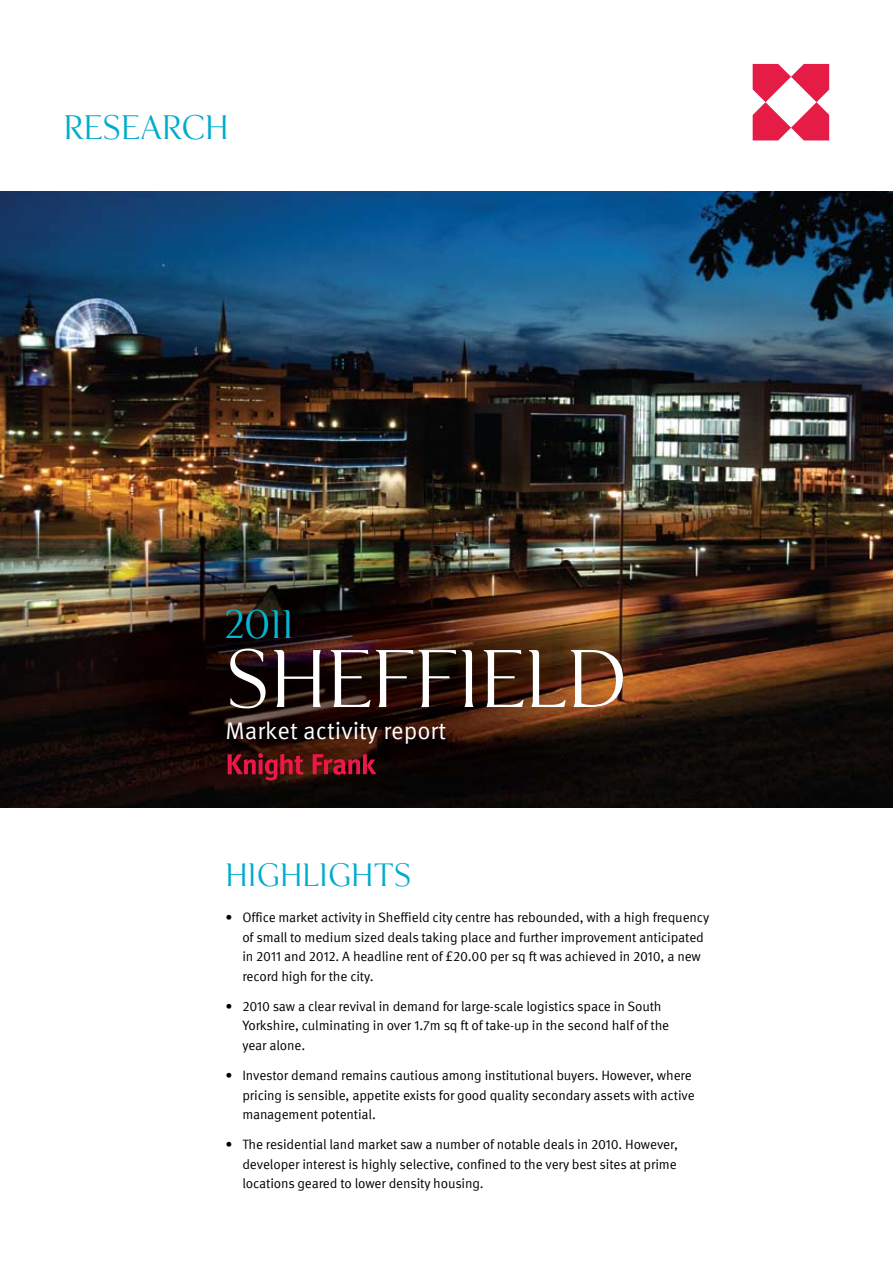
<style>
.page{position:relative;width:893px;height:1263px;background:#fff}
.page>*{position:absolute;margin:0;border:0;box-sizing:border-box;transform-origin:0 0}
.t1{font:72px "KF Display";color:#fff}
.t2{font:36px "KF Display";color:#00b8d4}
.t3{font:30px "KF Display";color:#00accd}
.t4{font:28.5px "KF Display";color:#00accd}
.t5{font:24px "KF Meta OT";color:#fff}
.t6{font:13.5px/19.5px "KF Meta OT";letter-spacing:-.01em;color:#000}
</style>
<div class="page">
<img style="left:0;top:191px;width:893px;height:617px">
<svg style="left:228px;top:753px;width:148px;height:27px"></svg>
<svg style="left:753px;top:64px;width:76px;height:76px"></svg>
<h3 class="t3" style="left:64px;top:109px;width:166px">RESEARCH</h3>
<h2 class="t2" style="left:225px;top:603px;width:70px">2011</h2>
<h1 class="t1" style="left:225px;top:637px;width:403px">SHEFFIELD</h1>
<h3 class="t5" style="left:225px;top:716px;width:222px">Market activity report</h3>
<h3 class="t4" style="left:225px;top:858px;width:188px">HIGHLIGHTS</h3>
<p class="t6" style="left:242px;top:908px;width:468px;text-indent:-17px">• Office market activity in Sheffield city centre has rebounded, with a high frequency of small to medium sized deals taking place and further improvement anticipated in 2011 and 2012. A headline rent of £20.00 per sq ft was achieved in 2010, a new record high for the city.</p>
<p class="t6" style="left:242px;top:997px;width:428px;text-indent:-17px">• 2010 saw a clear revival in demand for large-scale logistics space in South<br>Yorkshire, culminating in over 1.7m sq ft of take-up in the second half of the year alone.</p>
<p class="t6" style="left:242px;top:1066px;width:454px;text-indent:-17px">• Investor demand remains cautious among institutional buyers. However, where pricing is sensible, appetite exists for good quality secondary assets with active management potential.</p>
<p class="t6" style="left:242px;top:1135px;width:437px;text-align:justify;text-indent:-17px">• The residential land market saw a number of notable deals in 2010. However, developer interest is highly selective, confined to the very best sites at prime locations geared to lower density housing.</p>
</div>
